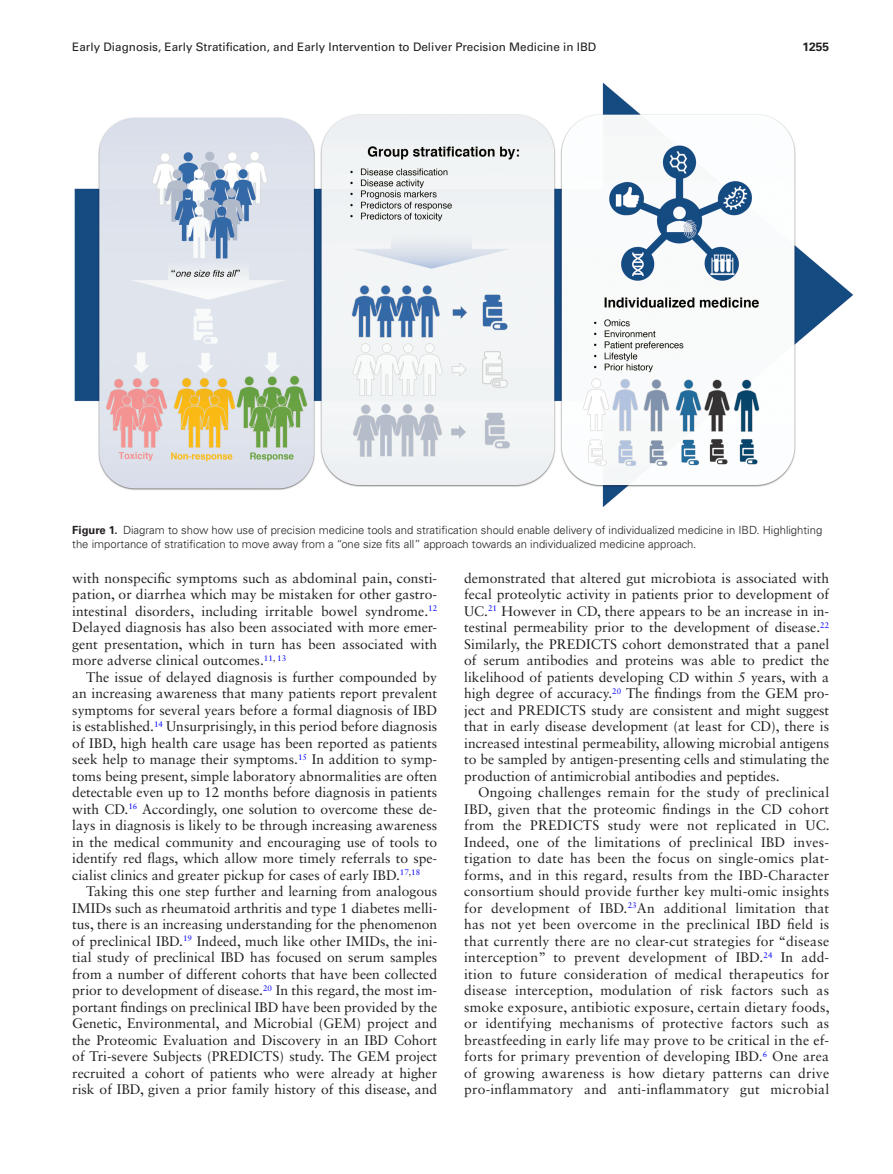
<style>
.page{position:relative;width:893px;height:1174px;background:#fff}
.page>*{position:absolute;margin:0;border:0;box-sizing:border-box;transform-origin:0 0}
.t1{font:13.8px/16.5px "Sabon LT Std";color:#231f20;text-align:justify}
.t2{font:700 12px "Univers LT Std";color:#231f20}
.t3{font:11.7px "Univers LT Std";color:#231f20}
.t4{font:300 11.25px/14.2px "Univers LT Std";color:#231f20}
.s1{font-weight:700}
</style>
<div class="page">
<img style="left:74px;top:82px;width:779px;height:425px">
<p class="t3" style="left:72px;top:40px;width:526px">Early Diagnosis, Early Stratification, and Early Intervention to Deliver Precision Medicine in IBD</p>
<p class="t2" style="left:802px;top:40px;width:28px">1255</p>
<p class="t4" style="left:72px;top:523px;width:751px"><span class="s1">Figure 1.</span> Diagram to show how use of precision medicine tools and stratification should enable delivery of individualized medicine in IBD. Highlighting the importance of stratification to move away from a “one size fits all” approach towards an individualized medicine approach.</p>
<p class="t1" style="left:72px;top:569px;width:366px">with nonspecific symptoms such as abdominal pain, consti&shy;pation, or diarrhea which may be mistaken for other gastro&shy;intestinal disorders, including irritable bowel syndrome.<sup>12<br></sup>Delayed diagnosis has also been associated with more emer&shy;gent presentation, which in turn has been associated with more adverse clinical outcomes.<sup>11</sup><sup>,</sup> <sup>13</sup></p>
<p class="t1" style="left:72px;top:668px;width:366px;text-indent:14px">The issue of delayed diagnosis is further compounded by an increasing awareness that many patients report prevalent symptoms for several years before a formal diagnosis of IBD is established.<sup>14</sup> Unsurprisingly, in this period before diagnosis of IBD, high health care usage has been reported as patients seek help to manage their symptoms.<sup>15</sup> In addition to symp&shy;toms being present, simple laboratory abnormalities are often detectable even up to 12 months before diagnosis in patients with CD.<sup>16</sup> Accordingly, one solution to overcome these de&shy;lays in diagnosis is likely to be through increasing awareness in the medical community and encouraging use of tools to identify red flags, which allow more timely referrals to spe&shy;cialist clinics and greater pickup for cases of early IBD.<sup>17</sup><sup>,</sup><sup>18</sup></p>
<p class="t1" style="left:72px;top:883px;width:366px;text-indent:14px">Taking this one step further and learning from analogous IMIDs such as rheumatoid arthritis and type 1 diabetes melli&shy;tus, there is an increasing understanding for the phenomenon of preclinical IBD.<sup>19</sup> Indeed, much like other IMIDs, the ini&shy;tial study of preclinical IBD has focused on serum samples from a number of different cohorts that have been collected prior to development of disease.<sup>20</sup> In this regard, the most im&shy;portant findings on preclinical IBD have been provided by the Genetic, Environmental, and Microbial (GEM) project and the Proteomic Evaluation and Discovery in an IBD Cohort of Tri-severe Subjects (PREDICTS) study. The GEM project recruited a cohort of patients who were already at higher risk of IBD, given a prior family history of this disease, and</p>
<p class="t1" style="left:464px;top:569px;width:366px">demonstrated that altered gut microbiota is associated with fecal proteolytic activity in patients prior to development of UC.<sup>21</sup> However in CD, there appears to be an increase in in&shy;testinal permeability prior to the development of disease.<sup>22<br></sup>Similarly, the PREDICTS cohort demonstrated that a panel of serum antibodies and proteins was able to predict the likelihood of patients developing CD within 5 years, with a high degree of accuracy.<sup>20</sup> The findings from the GEM pro&shy;ject and PREDICTS study are consistent and might suggest that in early disease development (at least for CD), there is increased intestinal permeability, allowing microbial antigens to be sampled by antigen-presenting cells and stimulating the production of antimicrobial antibodies and peptides.</p>
<p class="t1" style="left:464px;top:784px;width:367px;text-indent:14px">Ongoing challenges remain for the study of preclinical IBD, given that the proteomic findings in the CD cohort from the PREDICTS study were not replicated in UC.<br>Indeed, one of the limitations of preclinical IBD inves&shy;tigation to date has been the focus on single-omics plat&shy;forms, and in this regard, results from the IBD-Character consortium should provide further key multi-omic insights for development of IBD.<sup>23</sup>An additional limitation that has not yet been overcome in the preclinical IBD field is that currently there are no clear-cut strategies for “disease interception” to prevent development of IBD.<sup>24</sup> In add&shy;ition to future consideration of medical therapeutics for disease interception, modulation of risk factors such as smoke exposure, antibiotic exposure, certain dietary foods, or identifying mechanisms of protective factors such as breastfeeding in early life may prove to be critical in the ef&shy;forts for primary prevention of developing IBD.<sup>6</sup> One area of growing awareness is how dietary patterns can drive pro-inflammatory and anti-inflammatory gut microbial</p>
</div>
